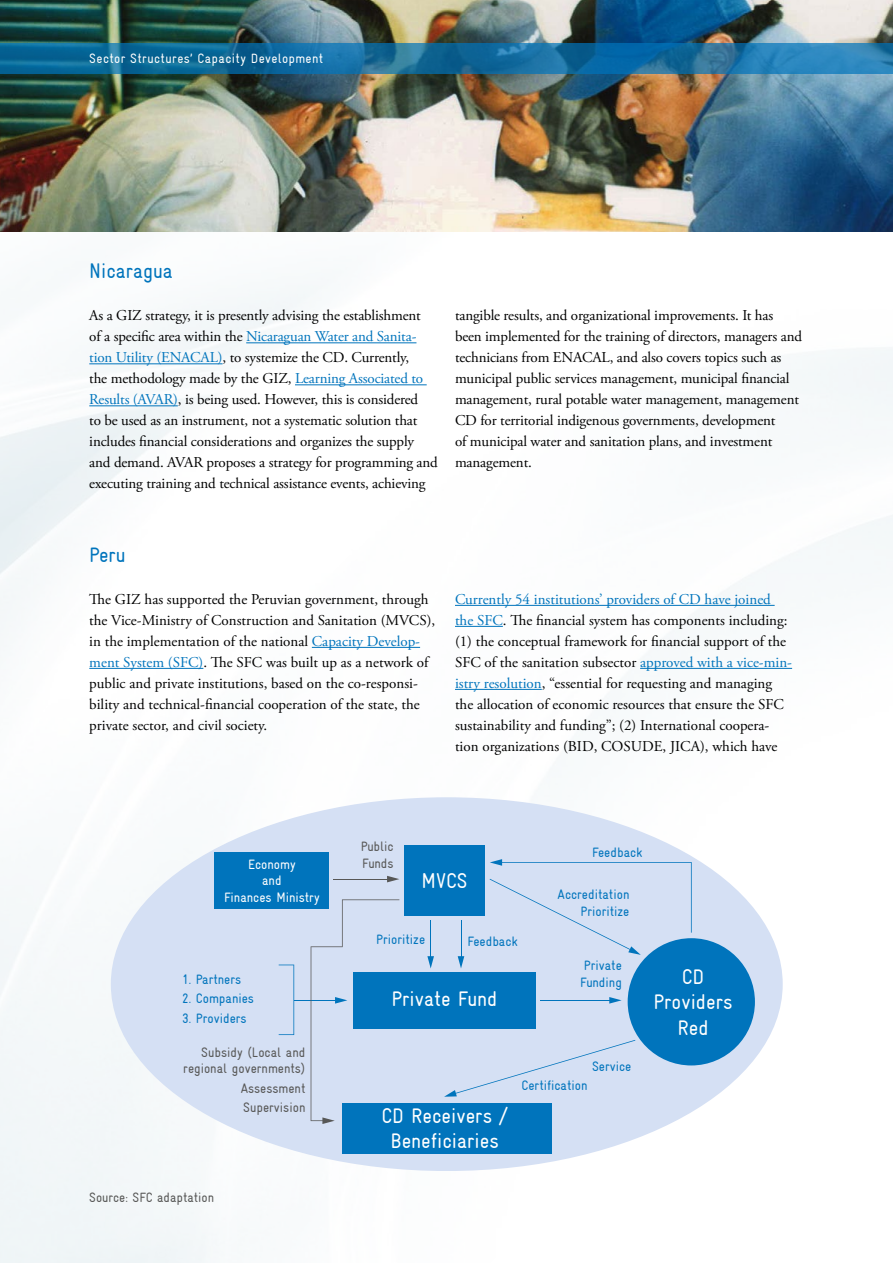
<style>
.page{position:relative;width:893px;height:1263px;background:#fff}
.page>*{position:absolute;margin:0;border:0;box-sizing:border-box;transform-origin:0 0}
.t1{font:condensed 21.15px/25.5px "Gravur";color:#fff;text-align:center}
.Fliesstext_Headline{font:condensed 21px "Gravur";color:#0074bc}
.Fliesstext_NEU{font:15px/21px "Adobe Garamond Pro";letter-spacing:-.01em;color:#000}
.t2{font:condensed 13.65px/16.4px "Gravur";color:#0074bc;text-align:right}
.t3{font:condensed 13.65px/16.4px "Gravur";color:#575756}
.t4{font:condensed 13.65px/16.4px "Gravur";color:#fff;text-align:center}
.t5{font:condensed 13.5px "Gravur";letter-spacing:.025em;color:#fff}
.BU_01{font:condensed 13.5px "Gravur";color:#575756}
.s1{color:#0074bc}
</style>
<div class="page">
<img style="left:0;top:0;width:893px;height:232px">
<hr style="left:246px;top:342px;width:170px;height:1px;background:#0074bc">
<hr style="left:89px;top:363px;width:134px;height:1px;background:#0074bc">
<hr style="left:295px;top:384px;width:132px;height:1px;background:#0074bc">
<hr style="left:89px;top:405px;width:89px;height:1px;background:#0074bc">
<hr style="left:312px;top:647px;width:108px;height:1px;background:#0074bc">
<hr style="left:89px;top:668px;width:114px;height:1px;background:#0074bc">
<hr style="left:455px;top:605px;width:320px;height:1px;background:#0074bc">
<hr style="left:455px;top:626px;width:48px;height:1px;background:#0074bc">
<hr style="left:640px;top:668px;width:152px;height:1px;background:#0074bc">
<hr style="left:455px;top:689px;width:87px;height:1px;background:#0074bc">
<div style="left:111px;top:797px;width:671px;height:374px;background:#d5e0f4;border-radius:50%"></div>
<div style="left:214px;top:852px;width:115px;height:57px;background:#0074bc"></div>
<div style="left:404px;top:845px;width:80px;height:71px;background:#0074bc"></div>
<div style="left:353px;top:972px;width:182px;height:56px;background:#0074bc"></div>
<div style="left:342px;top:1103px;width:210px;height:51px;background:#0074bc"></div>
<div style="left:628px;top:938px;width:127px;height:127px;background:#0074bc;border-radius:50%"></div>
<hr style="left:333px;top:879px;width:56px;height:1px;background:#575756">
<svg style="left:387px;top:876px;width:12px;height:6px"></svg>
<hr style="left:430px;top:920px;width:1px;height:38px;background:#0074bc">
<svg style="left:427px;top:956px;width:7px;height:12px"></svg>
<hr style="left:461px;top:920px;width:1px;height:38px;background:#0074bc">
<svg style="left:458px;top:956px;width:6px;height:12px"></svg>
<hr style="left:294px;top:1000px;width:43px;height:1px;background:#0074bc">
<hr style="left:540px;top:1000px;width:71px;height:1px;background:#0074bc">
<svg style="left:609px;top:997px;width:13px;height:6px"></svg>
<svg style="left:444px;top:1040px;width:191px;height:57px"></svg>
<svg style="left:311px;top:899px;width:88px;height:225px"></svg>
<svg style="left:279px;top:964px;width:15px;height:71px"></svg>
<svg style="left:490px;top:859px;width:202px;height:96px"></svg>
<svg style="left:0;top:43px;width:893px;height:30px;background:#166fa0"></svg>
<p class="t5" style="left:89px;top:51px;width:235px">Sector Structures’ Capacity Development</p>
<p class="Fliesstext_Headline" style="left:89px;top:259px;width:85px">Nicaragua</p>
<p class="Fliesstext_NEU" style="left:89px;top:306px;width:350px">As a GIZ strategy, it is presently advising the establishment<br>of a specific area within the <span class="s1">Nicaraguan Water and Sanita&shy;tion Utility (ENACAL)</span>, to systemize the CD. Currently,<br>the methodology made by the GIZ, <span class="s1">Learning Associated to Results (AVAR)</span>, is being used. However, this is considered<br>to be used as an instrument, not a systematic solution that includes financial considerations and organizes the supply and demand. AVAR proposes a strategy for programming and executing training and technical assistance events, achieving</p>
<p class="Fliesstext_NEU" style="left:455px;top:306px;width:348px">tangible results, and organizational improvements. It has been implemented for the training of directors, managers and technicians from ENACAL, and also covers topics such as municipal public services management, municipal financial management, rural potable water management, management CD for territorial indigenous governments, development<br>of municipal water and sanitation plans, and investment management.</p>
<p class="Fliesstext_Headline" style="left:89px;top:543px;width:38px">Peru</p>
<p class="Fliesstext_NEU" style="left:89px;top:589px;width:347px">The GIZ has supported the Peruvian government, through the Vice-Ministry of Construction and Sanitation (MVCS), in the implementation of the national <span class="s1">Capacity Develop&shy;ment System (SFC)</span>. The SFC was built up as a network of public and private institutions, based on the co-responsi&shy;bility and technical-financial cooperation of the state, the private sector, and civil society.</p>
<p class="Fliesstext_NEU" style="left:455px;top:589px;width:339px"><span class="s1">Currently 54 institutions’ providers of CD have joined the SFC</span>. The financial system has components including: (1) the conceptual framework for financial support of the SFC of the sanitation subsector <span class="s1">approved with a vice-min&shy;istry resolution</span>, “essential for requesting and managing the allocation of economic resources that ensure the SFC sustainability and funding”; (2) International coopera&shy;tion organizations (BID, COSUDE, JICA), which have</p>
<p class="t4" style="left:224px;top:856px;width:97px">Economy<br>and<br>Finances Ministry</p>
<p class="t2" style="left:182px;top:971px;width:61px">1. Partners</p>
<p class="t2" style="left:182px;top:990px;width:73px">2. Companies</p>
<p class="t2" style="left:182px;top:1010px;width:66px">3. Providers</p>
<p class="t3" style="left:183px;top:1044px;width:124px;text-align:right">Subsidy (Local and regional governments)</p>
<p class="t3" style="left:241px;top:1078px;width:66px;line-height:19.4px">Assessment<br>Supervision</p>
<p class="BU_01" style="left:89px;top:1190px;width:126px">Source: SFC adaptation</p>
<p class="t3" style="left:361px;top:838px;width:34px">Public<br>Funds</p>
<h1 class="t1" style="left:422px;top:868px;width:47px">MVCS</h1>
<p class="t2" style="left:376px;top:931px;width:50px">Prioritize</p>
<p class="t2" style="left:467px;top:933px;width:52px">Feedback</p>
<h1 class="t1" style="left:392px;top:986px;width:108px">Private Fund</h1>
<p class="t2" style="left:592px;top:844px;width:52px">Feedback</p>
<p class="t2" style="left:558px;top:886px;width:73px">Accreditation<br>Prioritize</p>
<p class="t2" style="left:580px;top:957px;width:43px;text-align:left">Private<br>Funding</p>
<p class="t2" style="left:592px;top:1058px;width:41px">Service</p>
<h1 class="t1" style="left:381px;top:1103px;width:128px">CD Receivers /<br>Beneficiaries</h1>
<p class="t2" style="left:522px;top:1077px;width:67px">Certification</p>
<h1 class="t1" style="left:654px;top:963px;width:81px">CD<br>Providers<br>Red</h1>
</div>
